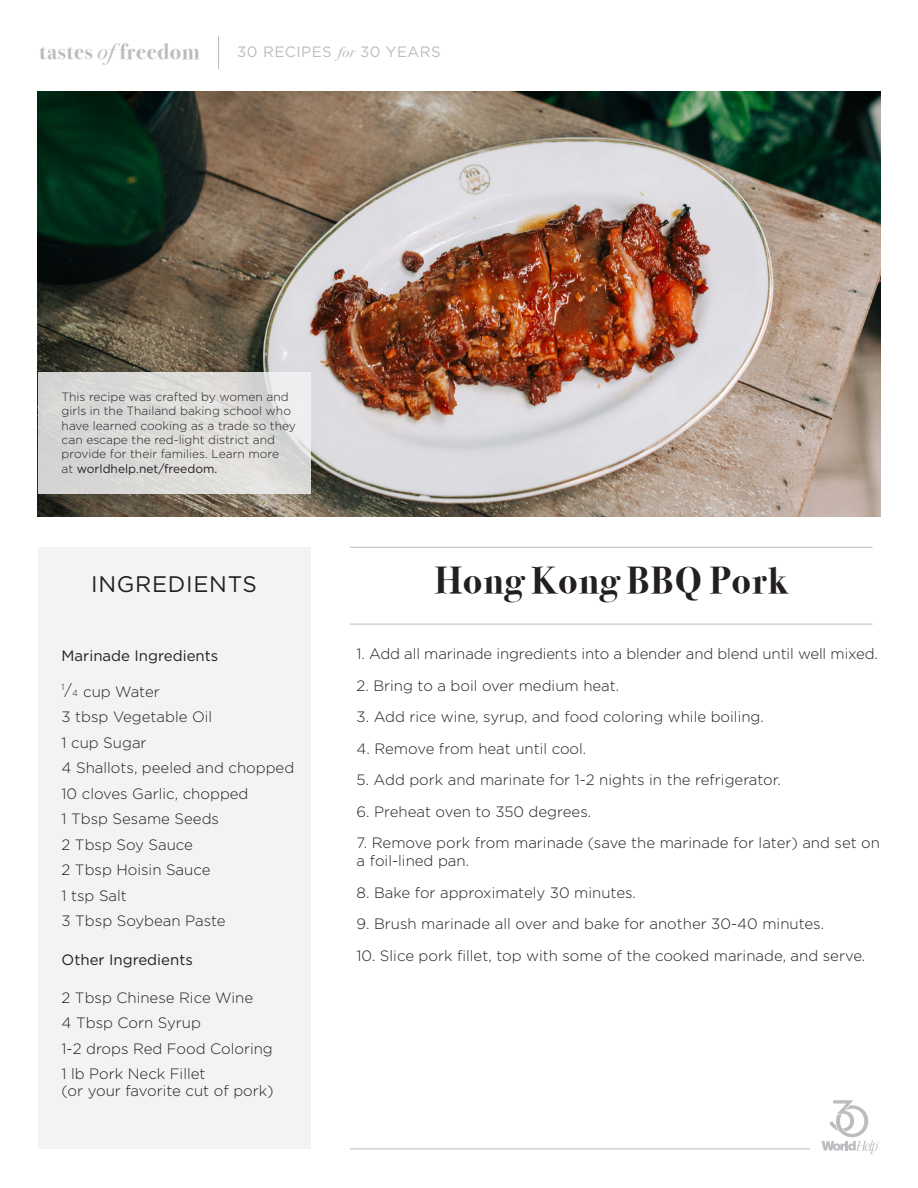
<style>
.page{position:relative;width:918px;height:1188px;background:#fff}
.page>*{position:absolute;margin:0;border:0;box-sizing:border-box;transform-origin:0 0}
.t1{font:700 37.5px "Bodoni Svty Two ITCTT";letter-spacing:.03em;color:#231f20}
.t2{font:700 22.5px "Bodoni Svty Two ITCTT";letter-spacing:.03em;color:#bcbdc0}
.t3{font:22.5px "Gotham";letter-spacing:.03em;color:#231f20}
.t4{font:300 15px/16.5px "Gotham";color:#231f20}
.t5{font:15px "Gotham";color:#231f20}
.t6{font:15px "Gotham";letter-spacing:.03em;color:#bcbdc0}
.t7{font:300 12px/14.4px "Gotham";color:#231f20}
.s1{font-weight:400;font-style:italic}
.s2{font-family:"Bodoni Svty Two ITCTT";font-style:italic}
.s3{font-weight:400}
.s4{font-size:8.7px}
</style>
<div class="page">
<img style="left:38px;top:92px;width:842px;height:424px">
<div style="left:38px;top:547px;width:272px;height:602px;background:#f2f3f4"></div>
<hr style="left:350px;top:547px;width:523px;height:1px;background:#bcbdc0">
<hr style="left:350px;top:624px;width:523px;height:1px;background:#bcbdc0">
<hr style="left:350px;top:1149px;width:460px;height:1px;background:#bcbdc0">
<svg style="left:822px;top:1100px;width:57px;height:54px"></svg>
<hr style="left:218px;top:36px;width:1px;height:33px;background:#bcbdc0">
<svg style="left:38px;top:372px;width:272px;height:121px;background:#dbdbd9"></svg>
<p class="t2" style="left:39px;top:33px;width:162px">tastes <span class="s1">of</span> freedom</p>
<p class="t6" style="left:237px;top:43px;width:205px">30 RECIPES <span class="s2">for</span> 30 YEARS</p>
<p class="t7" style="left:62px;top:389px;width:236px">This recipe was crafted by women and girls in the Thailand baking school who have learned cooking as a trade so they can escape the red-light district and provide for their families. Learn more<br>at <span class="s3">worldhelp.net/freedom.</span></p>
<p class="t3" style="left:91px;top:571px;width:167px">INGREDIENTS</p>
<p class="t5" style="left:62px;top:647px;width:158px">Marinade Ingredients</p>
<p class="t4" style="left:62px;top:683px;width:100px"><sup>1</sup>/<span class="s4">4</span> cup Water</p>
<p class="t4" style="left:62px;top:709px;width:152px">3 tbsp Vegetable Oil</p>
<p class="t4" style="left:62px;top:734px;width:86px">1 cup Sugar</p>
<p class="t4" style="left:62px;top:760px;width:234px">4 Shallots, peeled and chopped</p>
<p class="t4" style="left:62px;top:785px;width:188px">10 cloves Garlic, chopped</p>
<p class="t4" style="left:62px;top:811px;width:159px">1 Tbsp Sesame Seeds</p>
<p class="t4" style="left:62px;top:836px;width:133px">2 Tbsp Soy Sauce</p>
<p class="t4" style="left:62px;top:862px;width:150px">2 Tbsp Hoisin Sauce</p>
<p class="t4" style="left:62px;top:887px;width:67px">1 tsp Salt</p>
<p class="t4" style="left:62px;top:913px;width:165px">3 Tbsp Soybean Paste</p>
<p class="t5" style="left:62px;top:951px;width:133px">Other Ingredients</p>
<p class="t4" style="left:62px;top:989px;width:193px">2 Tbsp Chinese Rice Wine</p>
<p class="t4" style="left:62px;top:1015px;width:141px">4 Tbsp Corn Syrup</p>
<p class="t4" style="left:62px;top:1040px;width:213px">1-2 drops Red Food Coloring</p>
<p class="t4" style="left:62px;top:1066px;width:214px">1 lb Pork Neck Fillet<br>(or your favorite cut of pork)</p>
<p class="t1" style="left:435px;top:550px;width:354px">Hong Kong BBQ Pork</p>
<p class="t4" style="left:357px;top:646px;width:523px">1. Add all marinade ingredients into a blender and blend until well mixed.</p>
<p class="t4" style="left:357px;top:677px;width:264px">2. Bring to a boil over medium heat.</p>
<p class="t4" style="left:357px;top:709px;width:409px">3. Add rice wine, syrup, and food coloring while boiling.</p>
<p class="t4" style="left:357px;top:740px;width:231px">4. Remove from heat until cool.</p>
<p class="t4" style="left:357px;top:772px;width:426px">5. Add pork and marinate for 1-2 nights in the refrigerator.</p>
<p class="t4" style="left:357px;top:803px;width:236px">6. Preheat oven to 350 degrees.</p>
<p class="t4" style="left:357px;top:834px;width:525px;line-height:18px">7. Remove pork from marinade (save the marinade for later) and set on a foil-lined pan.</p>
<p class="t4" style="left:357px;top:884px;width:281px">8. Bake for approximately 30 minutes.</p>
<p class="t4" style="left:357px;top:916px;width:469px">9. Brush marinade all over and bake for another 30-40 minutes.</p>
<p class="t4" style="left:357px;top:947px;width:510px">10. Slice pork fillet, top with some of the cooked marinade, and serve.</p>
</div>
